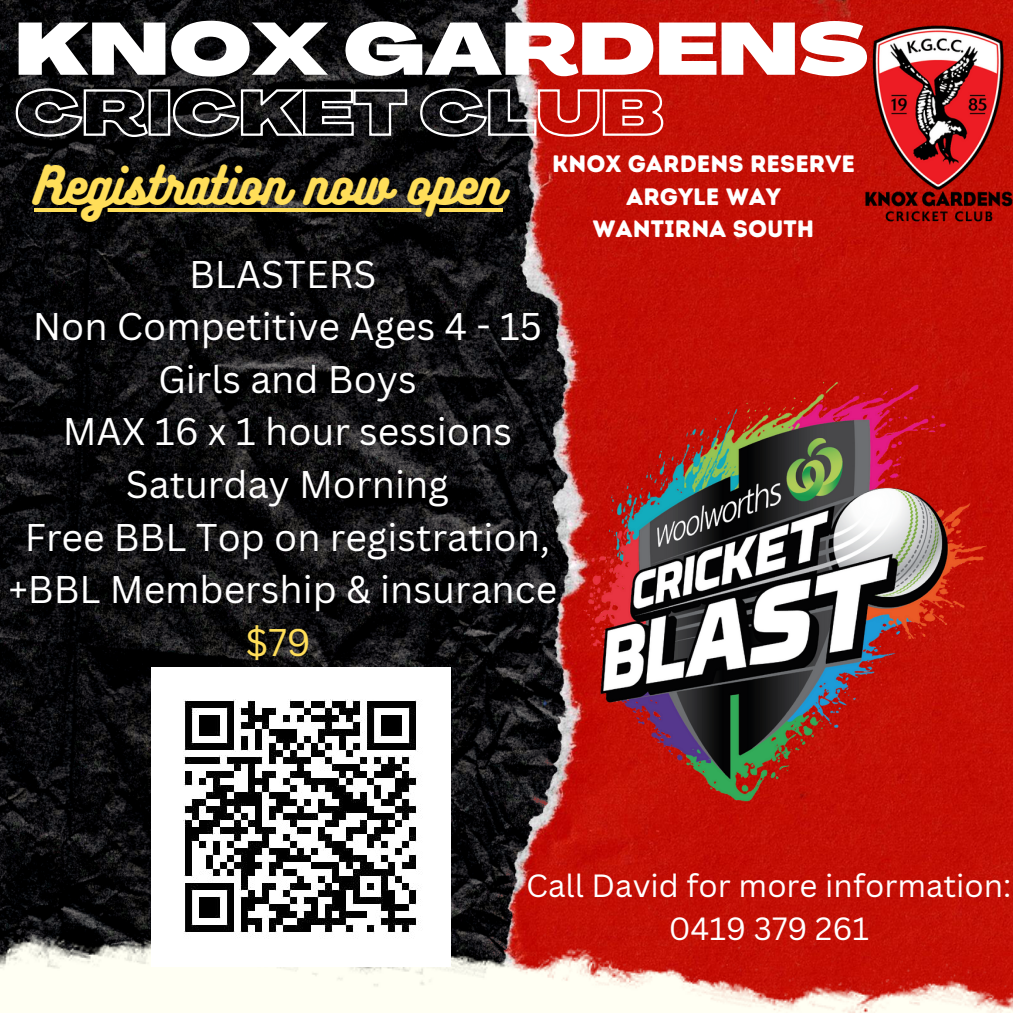
<style>
.page{position:relative;width:1013px;height:1013px;background:#fff}
.page>*{position:absolute;margin:0;border:0;box-sizing:border-box;transform-origin:0 0}
.t1{font:900 72.5px "Agrandir Grand";color:#fff}
.t2{font:46.75px "Bukhari Script";color:#ffde59}
.t3{font:37.5px "Canva Sans";color:#fff}
.t4{font:37.5px "Canva Sans";color:#ffde59}
.t5{font:31.25px "Canva Sans";color:#fff}
.t6{font:23.75px "Intro Rust Base";color:#fff}
</style>
<div class="page">
<img style="left:0;top:0;width:473px;height:927px">
<img style="left:473px;top:0;width:539px;height:927px">
<img style="left:0;top:927px;width:1012px;height:85px">
<img style="left:847px;top:15px;width:165px;height:229px">
<img style="left:151px;top:667px;width:299px;height:299px">
<img style="left:568px;top:378px;width:422px;height:438px">
<svg style="left:15px;top:87px;width:649px;height:51px;background:#5d403f"></svg>
<hr style="left:34px;top:208px;width:469px;height:4px;background:#ffde59">
<p class="t1" style="left:15px;top:20px;width:855px">KNOX GARDENS</p>
<p class="t6" style="left:552px;top:149px;width:304px">KNOX GARDENS RESERVE</p>
<p class="t6" style="left:626px;top:182px;width:156px">ARGYLE WAY</p>
<p class="t6" style="left:593px;top:215px;width:223px">WANTIRNA SOUTH</p>
<p class="t2" style="left:34px;top:155px;width:470px">Registration now open</p>
<p class="t3" style="left:189px;top:248px;width:189px">BLASTERS</p>
<p class="t3" style="left:33px;top:300px;width:510px">Non Competitive Ages 4 - 15</p>
<p class="t3" style="left:158px;top:353px;width:260px">Girls and Boys</p>
<p class="t3" style="left:63px;top:405px;width:451px">MAX 16 x 1 hour sessions</p>
<p class="t3" style="left:126px;top:458px;width:324px">Saturday Morning</p>
<p class="t3" style="left:25px;top:510px;width:526px">Free BBL Top on registration,</p>
<p class="t3" style="left:8px;top:563px;width:550px">+BBL Membership &amp; insurance</p>
<p class="t4" style="left:245px;top:615px;width:67px">$79</p>
<p class="t5" style="left:526px;top:863px;width:487px">Call David for more information:</p>
<p class="t5" style="left:668px;top:907px;width:202px">0419 379 261</p>
</div>
